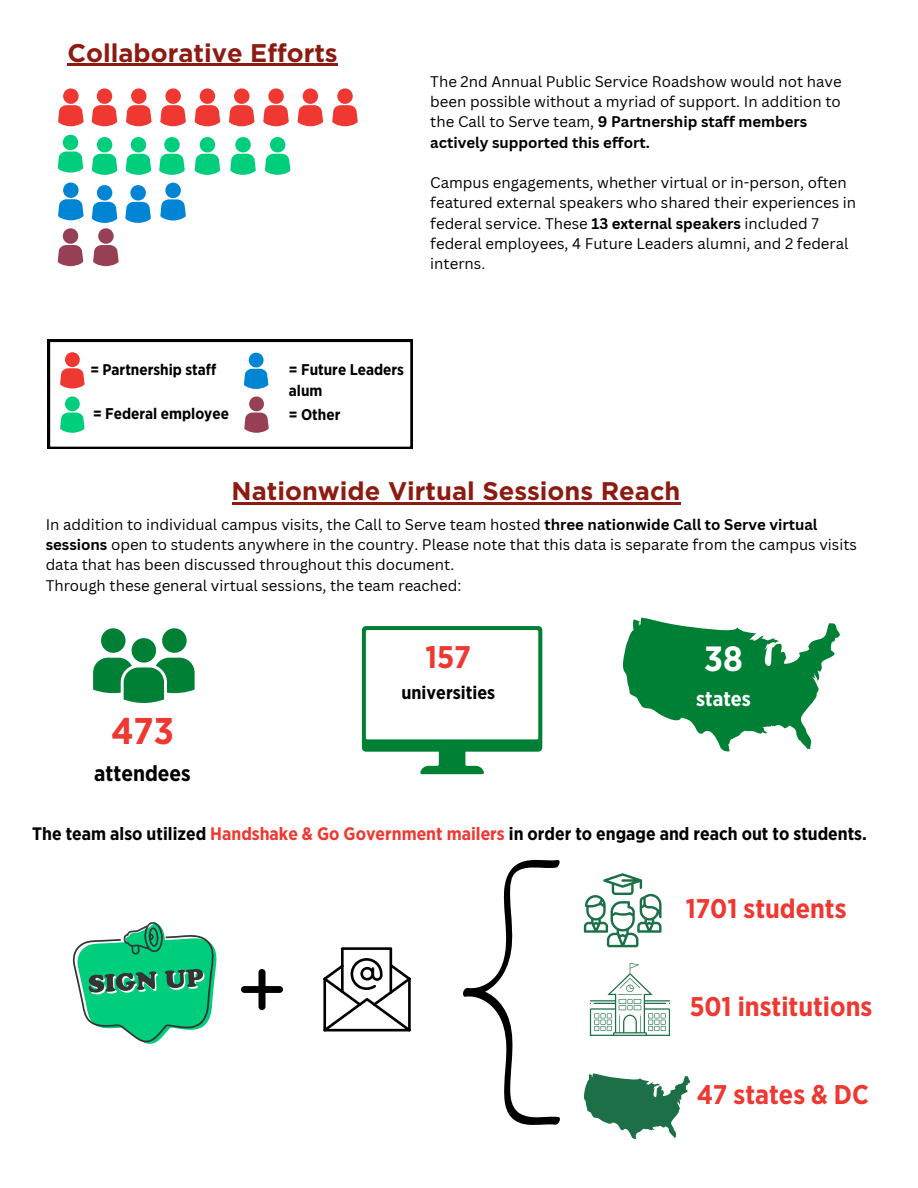
<style>
.page{position:relative;width:918px;height:1188px;background:#fff}
.page>*{position:absolute;margin:0;border:0;box-sizing:border-box;transform-origin:0 0}
.t1{font:700 37.2px "Gotham Narrow";color:#ee3831}
.t2{font:700 35.1px "Gotham Narrow";color:#fff}
.t3{font:700 31.2px "Gotham Narrow";color:#ee3831}
.t4{font:700 27px "Gotham Narrow";color:#ee3831}
.t5{font:700 25.5px "Gotham";color:#8c1b11}
.t6{font:700 21.9px "Gotham Narrow";color:#000}
.t7{font:700 20.55px "Gotham Narrow";color:#fff}
.t8{font:700 18.45px "Gotham Narrow";color:#000}
.t9{font:700 18px "Gotham Narrow";color:#000}
.t10{font:700 15.45px/21.1px "Gotham Narrow";color:#000}
.t11{font:15px/20.2px "Canva Sans";color:#000}
.s1{font-weight:700}
.s2{color:#ee3831}
</style>
<div class="page">
<svg style="left:58px;top:88px;width:26px;height:38px"></svg>
<svg style="left:92px;top:88px;width:25px;height:38px"></svg>
<svg style="left:126px;top:88px;width:26px;height:38px"></svg>
<svg style="left:160px;top:88px;width:26px;height:38px"></svg>
<svg style="left:195px;top:88px;width:25px;height:38px"></svg>
<svg style="left:229px;top:88px;width:26px;height:38px"></svg>
<svg style="left:263px;top:88px;width:26px;height:38px"></svg>
<svg style="left:298px;top:88px;width:25px;height:38px"></svg>
<svg style="left:332px;top:88px;width:26px;height:38px"></svg>
<svg style="left:58px;top:135px;width:25px;height:38px"></svg>
<svg style="left:92px;top:137px;width:25px;height:38px"></svg>
<svg style="left:126px;top:137px;width:25px;height:38px"></svg>
<svg style="left:159px;top:137px;width:26px;height:38px"></svg>
<svg style="left:195px;top:137px;width:25px;height:38px"></svg>
<svg style="left:58px;top:228px;width:25px;height:38px"></svg>
<svg style="left:58px;top:182px;width:26px;height:38px"></svg>
<svg style="left:125px;top:185px;width:26px;height:38px"></svg>
<svg style="left:160px;top:183px;width:26px;height:38px"></svg>
<svg style="left:48px;top:340px;width:364px;height:109px"></svg>
<svg style="left:93px;top:628px;width:101px;height:75px"></svg>
<svg style="left:362px;top:626px;width:180px;height:148px"></svg>
<svg style="left:623px;top:617px;width:217px;height:135px"></svg>
<svg style="left:584px;top:873px;width:77px;height:74px"></svg>
<svg style="left:590px;top:963px;width:80px;height:73px"></svg>
<svg style="left:323px;top:947px;width:88px;height:85px"></svg>
<img style="left:242px;top:969px;width:40px;height:41px">
<svg style="left:584px;top:1073px;width:107px;height:66px"></svg>
<svg style="left:72px;top:922px;width:145px;height:122px"></svg>
<svg style="left:463px;top:859px;width:97px;height:266px"></svg>
<hr style="left:67px;top:64px;width:271px;height:2px;background:#8c1b11">
<hr style="left:232px;top:503px;width:448px;height:2px;background:#8c1b11">
<svg style="left:230px;top:137px;width:26px;height:38px"></svg>
<svg style="left:265px;top:137px;width:25px;height:38px"></svg>
<svg style="left:92px;top:185px;width:27px;height:81px"></svg>
<p class="t5" style="left:67px;top:38px;width:272px">Collaborative Efforts</p>
<p class="t11" style="left:430px;top:71px;width:413px">The 2nd Annual Public Service Roadshow would not have been possible without a myriad of support. In addition to the Call to Serve team, <span class="s1">9 Partnership staff members actively supported this effort.</span></p>
<p class="t11" style="left:430px;top:172px;width:427px">Campus engagements, whether virtual or in-person, often featured external speakers who shared their experiences in federal service. These <span class="s1">13 external speakers</span> included 7 federal employees, 4 Future Leaders alumni, and 2 federal interns.</p>
<p class="t10" style="left:90px;top:360px;width:127px">= Partnership staff</p>
<p class="t10" style="left:93px;top:404px;width:137px">= Federal employee</p>
<p class="t10" style="left:289px;top:359px;width:117px">= Future Leaders alum</p>
<p class="t10" style="left:289px;top:405px;width:53px">= Other</p>
<p class="t5" style="left:232px;top:477px;width:450px">Nationwide Virtual Sessions Reach</p>
<p class="t11" style="left:46px;top:514px;width:813px">In addition to individual campus visits, the Call to Serve team hosted <span class="s1">three nationwide Call to Serve virtual sessions</span> open to students anywhere in the country. Please note that this data is separate from the campus visits data that has been discussed throughout this document.</p>
<p class="t11" style="left:46px;top:575px;width:417px">Through these general virtual sessions, the team reached:</p>
<p class="t1" style="left:111px;top:715px;width:64px">473</p>
<p class="t6" style="left:94px;top:763px;width:98px">attendees</p>
<p class="t3" style="left:426px;top:643px;width:47px">157</p>
<p class="t8" style="left:402px;top:684px;width:95px">universities</p>
<p class="t2" style="left:704px;top:643px;width:40px">38</p>
<p class="t7" style="left:696px;top:690px;width:56px">states</p>
<p class="t9" style="left:32px;top:825px;width:836px">The team also utilized <span class="s2">Handshake &amp; Go Government mailers</span> in order to engage and reach out to students.</p>
<p class="t4" style="left:686px;top:896px;width:162px">1701 students</p>
<p class="t4" style="left:690px;top:995px;width:184px">501 institutions</p>
<p class="t4" style="left:697px;top:1082px;width:174px">47 states &amp; DC</p>
</div>
